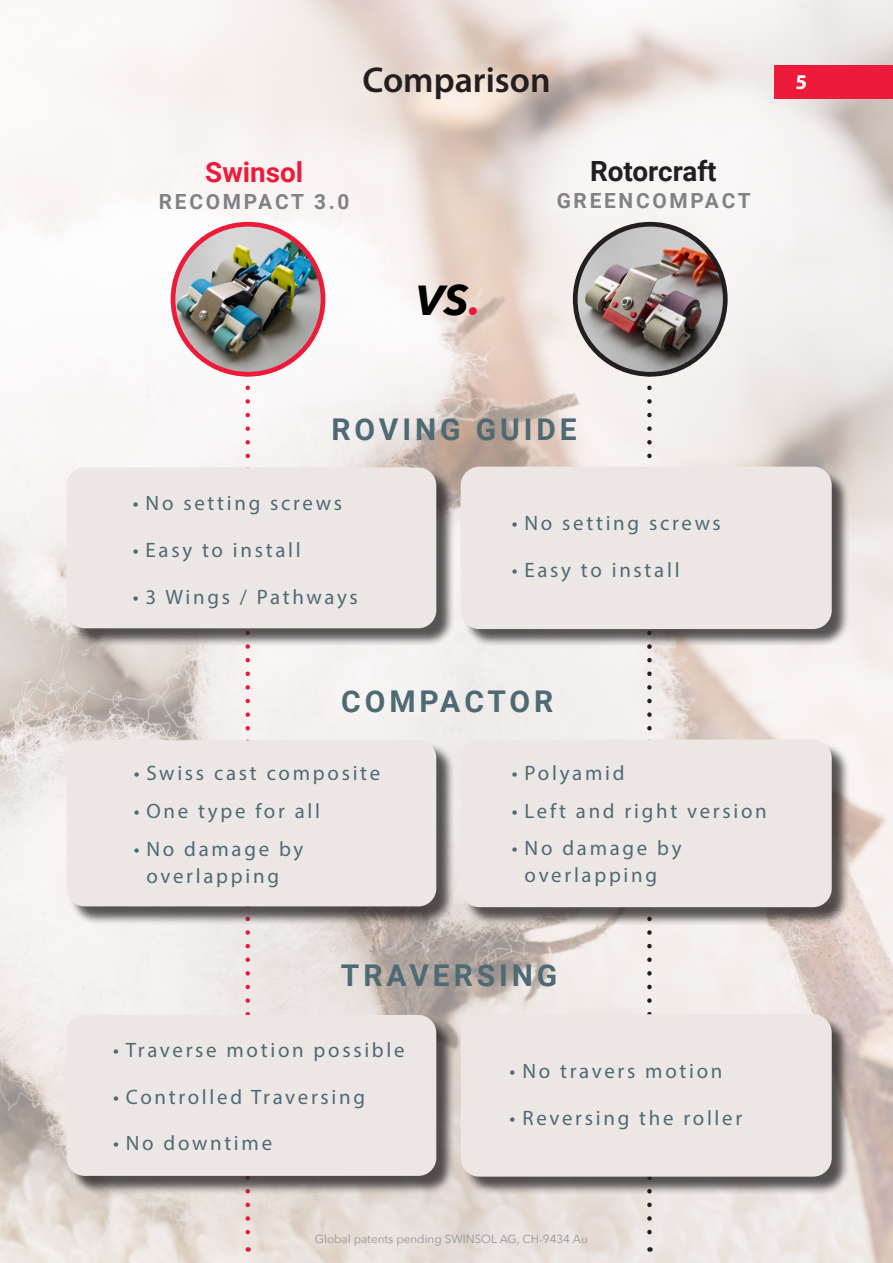
<style>
.page{position:relative;width:893px;height:1263px;background:#fff}
.page>*{position:absolute;margin:0;border:0;box-sizing:border-box;transform-origin:0 0}
.Body{font:italic 700 41.85px "Avenir Next";color:#000}
.t1{font:36px "Myriad Variable Concept";color:#231f20}
.Body-2{font:700 30px "Roboto";letter-spacing:.13em;color:#4e6a75}
.Body-3{font:700 27.9px "Roboto";color:#231f20}
.Body-4{font:700 27.9px "Roboto";color:#ed1a3a}
.t2{font:21px "Myriad Variable Concept";color:#fff}
.t3{font:20.85px/27px "Myriad Pro";letter-spacing:.13em;color:#4e6a75;text-align:center}
.Body-5{font:700 20.85px "Roboto";letter-spacing:.13em;color:#808285}
.t4{font:11.7px "Avenir Next";color:#939598}
.s1{color:#ed1a3a}
</style>
<div class="page">
<img style="left:0;top:0;width:893px;height:1263px">
<svg style="left:245px;top:377px;width:5px;height:875px"></svg>
<svg style="left:647px;top:377px;width:5px;height:875px;background:#c5c0be"></svg>
<div style="left:774px;top:66px;width:119px;height:33px;background:#ed1a3a"></div>
<img style="left:173px;top:224px;width:150px;height:150px;border-radius:75px">
<div style="left:171px;top:222px;width:154px;height:155px;border:5px solid #ed1a3a;border-radius:50%"></div>
<div style="left:575px;top:224px;width:150px;height:150px;background:#231f20;opacity:.75"></div>
<img style="left:575px;top:224px;width:150px;height:150px;border-radius:75px">
<div style="left:573px;top:222px;width:155px;height:155px;border:5px solid #231f20;border-radius:50%"></div>
<div style="left:69px;top:470px;width:386px;height:177px;background:#231f20;opacity:.75"></div>
<div style="left:67px;top:467px;width:369px;height:161px;background:#ece7e5;border-radius:18px"></div>
<div style="left:69px;top:1017px;width:386px;height:177px;background:#231f20;opacity:.75"></div>
<div style="left:67px;top:1015px;width:369px;height:161px;background:#ece7e5;border-radius:18px"></div>
<div style="left:69px;top:742px;width:386px;height:183px;background:#231f20;opacity:.75"></div>
<div style="left:67px;top:740px;width:369px;height:166px;background:#ece7e5;border-radius:18px"></div>
<div style="left:463px;top:469px;width:388px;height:179px;background:#231f20;opacity:.75"></div>
<div style="left:461px;top:467px;width:370px;height:161px;background:#ece7e5;border-radius:18px"></div>
<div style="left:461px;top:467px;width:371px;height:162px;border:2px solid #ece7e5;border-radius:18px"></div>
<div style="left:463px;top:1016px;width:388px;height:179px;background:#231f20;opacity:.75"></div>
<div style="left:461px;top:1015px;width:370px;height:161px;background:#ece7e5;border-radius:18px"></div>
<div style="left:461px;top:1014px;width:371px;height:162px;border:2px solid #ece7e5;border-radius:18px"></div>
<div style="left:463px;top:742px;width:388px;height:184px;background:#231f20;opacity:.75"></div>
<div style="left:461px;top:740px;width:370px;height:166px;background:#ece7e5;border-radius:18px"></div>
<div style="left:461px;top:739px;width:371px;height:168px;border:2px solid #ece7e5;border-radius:18px"></div>
<p class="t1" style="left:362px;top:59px;width:190px">Comparison</p>
<p class="t2" style="left:795px;top:70px;width:13px">5</p>
<p class="Body-4" style="left:205px;top:153px;width:99px">Swinsol</p>
<p class="Body-5" style="left:159px;top:187px;width:192px">RECOMPACT 3.0</p>
<p class="Body-3" style="left:590px;top:152px;width:128px">Rotorcraft</p>
<p class="Body-5" style="left:557px;top:186px;width:195px">GREENCOMPACT</p>
<p class="Body" style="left:416px;top:264px;width:67px">VS<span class="s1">.</span></p>
<p class="Body-2" style="left:332px;top:408px;width:247px">ROVING GUIDE</p>
<p class="t3" style="left:133px;top:489px;width:211px">• No setting screws</p>
<p class="t3" style="left:133px;top:536px;width:169px">• Easy to install</p>
<p class="t3" style="left:133px;top:583px;width:226px">• 3 Wings / Pathways</p>
<p class="t3" style="left:512px;top:510px;width:211px">• No setting screws</p>
<p class="t3" style="left:512px;top:556px;width:169px">• Easy to install</p>
<p class="Body-2" style="left:341px;top:680px;width:213px">COMPACTOR</p>
<p class="t3" style="left:134px;top:759px;width:248px">• Swiss cast composite</p>
<p class="t3" style="left:134px;top:797px;width:188px">• One type for all</p>
<p class="t3" style="left:134px;top:835px;width:171px">• No damage by overlapping</p>
<p class="t3" style="left:512px;top:759px;width:114px">• Polyamid</p>
<p class="t3" style="left:512px;top:797px;width:256px">• Left and right version</p>
<p class="t3" style="left:512px;top:835px;width:171px">• No damage by overlapping</p>
<p class="Body-2" style="left:341px;top:954px;width:218px">TRAVERSING</p>
<p class="t3" style="left:113px;top:1036px;width:293px">• Traverse motion possible</p>
<p class="t3" style="left:113px;top:1083px;width:254px">• Controlled Traversing</p>
<p class="t3" style="left:113px;top:1129px;width:161px">• No downtime</p>
<p class="t3" style="left:510px;top:1057px;width:214px">• No travers motion</p>
<p class="t3" style="left:510px;top:1104px;width:234px">• Reversing the roller</p>
<p class="t4" style="left:315px;top:1229px;width:274px">Global patents pending SWINSOL AG, CH-9434 Au</p>
</div>
